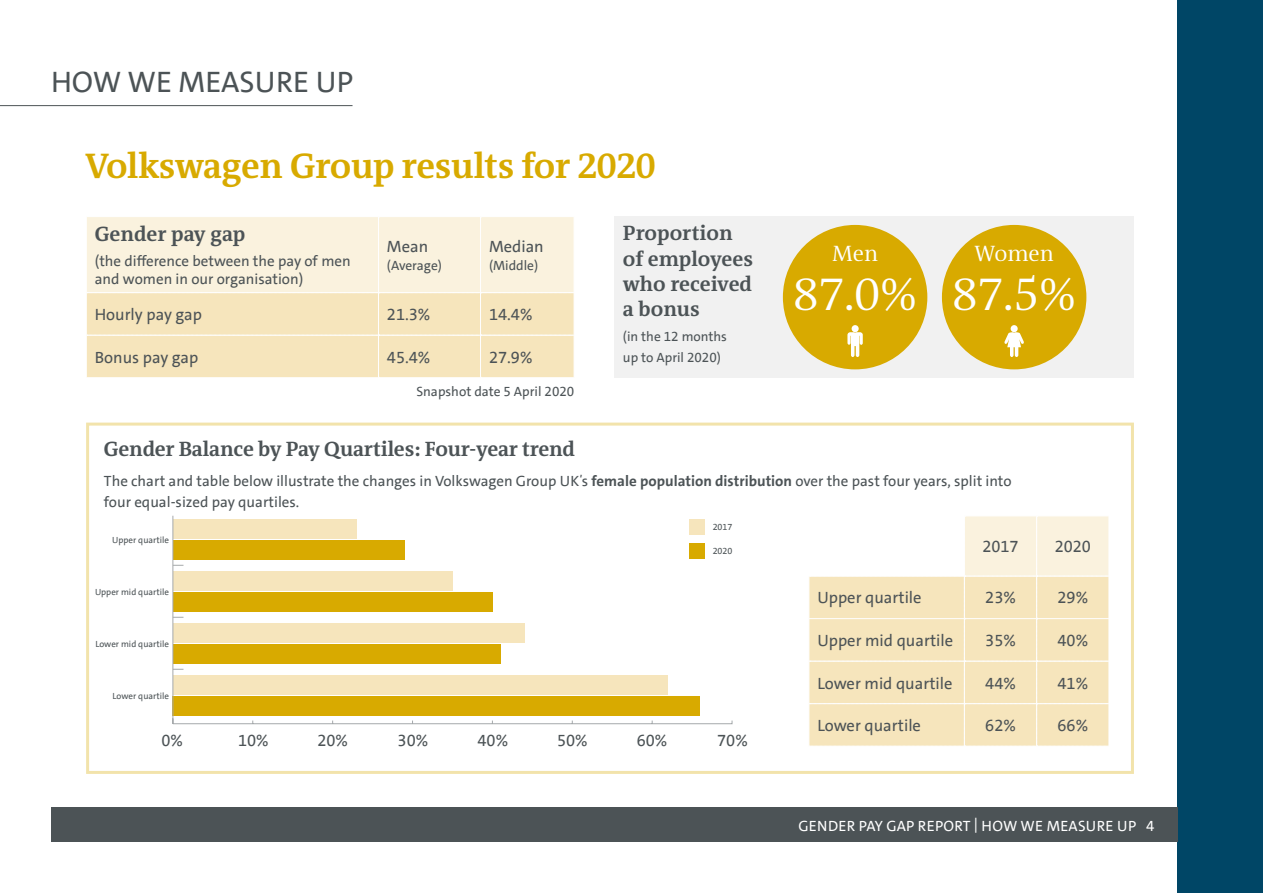
<style>
.page{position:relative;width:1263px;height:893px;background:#fff}
.page>*{position:absolute;margin:0;border:0;box-sizing:border-box;transform-origin:0 0}
.t1{font:46.35px "VWAG The Antiqua";color:#fff}
.t2{font:700 36px "VWAG The Antiqua";letter-spacing:-.01em;color:#d8aa00}
.t3{font:30px "VWAG The Sans";color:#4c5356}
.t4{font:22.5px "VWAG The Antiqua";color:#fff}
.t5{font:700 21px/25.2px "VWAG The Antiqua";letter-spacing:-.005em;color:#4c5356}
.t6{font:16.5px "VWAG The Sans";color:#4c5356}
.t7{font:15px/18px "VWAG The Sans";color:#4c5356}
.t8{font:15px "VWAG The Sans";letter-spacing:.02em;color:#fff}
.t9{font:13.5px/21px "VWAG The Sans";color:#4c5356}
.t10{font:9px "VWAG The Sans";color:#4c5356}
.s1{font-weight:700}
</style>
<div class="page">
<div style="left:1178px;top:0;width:85px;height:893px;background:#004666"></div>
<div style="left:51px;top:808px;width:1127px;height:34px;background:#4c5356"></div>
<svg style="left:87px;top:217px;width:487px;height:161px;background:#f8ebcd"></svg>
<div style="left:614px;top:216px;width:520px;height:162px;background:#f1f1f1"></div>
<div style="left:86px;top:423px;width:1048px;height:351px;border:3px solid #f2e3ab"></div>
<hr style="left:0;top:105px;width:352px;height:1px;background:#4c5356">
<svg style="left:809px;top:516px;width:300px;height:230px"></svg>
<div style="left:783px;top:225px;width:144px;height:144px;background:#d8aa00;border-radius:50%"></div>
<div style="left:942px;top:225px;width:144px;height:144px;background:#d8aa00;border-radius:50%"></div>
<svg style="left:847px;top:325px;width:16px;height:32px"></svg>
<svg style="left:1004px;top:325px;width:20px;height:32px"></svg>
<svg style="left:172px;top:515px;width:560px;height:209px"></svg>
<div style="left:689px;top:519px;width:15px;height:15px;background:#f6e5bc"></div>
<div style="left:689px;top:543px;width:15px;height:15px;background:#d8aa00"></div>
<h3 class="t3" style="left:51px;top:62px;width:304px">HOW WE MEASURE UP</h3>
<h2 class="t2" style="left:85px;top:143px;width:572px">Volkswagen Group results for 2020</h2>
<h3 class="t5" style="left:95px;top:221px;width:152px">Gender pay gap</h3>
<p class="t7" style="left:95px;top:252px;width:257px">(the difference between the pay of men and women in our organisation)</p>
<h3 class="t5" style="left:623px;top:221px;width:132px">Proportion of employees who received a bonus</h3>
<p class="t9" style="left:623px;top:326px;width:106px">(in the 12 months up to April 2020)</p>
<p class="t6" style="left:489px;top:236px;width:56px">Median</p>
<p class="t9" style="left:489px;top:255px;width:51px">(Middle)</p>
<p class="t6" style="left:387px;top:236px;width:43px">Mean</p>
<p class="t9" style="left:387px;top:255px;width:56px">(Average)</p>
<p class="t6" style="left:95px;top:304px;width:109px">Hourly pay gap</p>
<p class="t6" style="left:387px;top:304px;width:45px">21.3%</p>
<p class="t6" style="left:489px;top:304px;width:45px">14.4%</p>
<p class="t6" style="left:95px;top:346px;width:105px">Bonus pay gap</p>
<p class="t6" style="left:387px;top:346px;width:45px">45.4%</p>
<p class="t6" style="left:489px;top:346px;width:45px">27.9%</p>
<p class="t9" style="left:416px;top:381px;width:159px">Snapshot date 5 April 2020</p>
<h3 class="t4" style="left:832px;top:239px;width:47px">Men</h3>
<h3 class="t4" style="left:974px;top:239px;width:81px">Women</h3>
<h1 class="t1" style="left:793px;top:265px;width:284px">87.0% 87.5%</h1>
<h3 class="t5" style="left:104px;top:436px;width:473px">Gender Balance by Pay Quartiles: Four-year trend</h3>
<p class="t7" style="left:104px;top:471px;width:909px;line-height:21px">The chart and table below illustrate the changes in Volkswagen Group UK΄s <span class="s1">female population distribution</span> over the past four years, split into four equal-sized pay quartiles.</p>
<p class="t10" style="left:112px;top:534px;width:58px">Upper quartile</p>
<p class="t10" style="left:95px;top:586px;width:76px">Upper mid quartile</p>
<p class="t10" style="left:95px;top:638px;width:75px">Lower mid quartile</p>
<p class="t10" style="left:113px;top:690px;width:58px">Lower quartile</p>
<p class="t10" style="left:713px;top:521px;width:21px">2017</p>
<p class="t10" style="left:713px;top:545px;width:21px">2020</p>
<p class="t6" style="left:161px;top:730px;width:23px">0%</p>
<p class="t6" style="left:238px;top:730px;width:32px">10%</p>
<p class="t6" style="left:317px;top:730px;width:32px">20%</p>
<p class="t6" style="left:398px;top:730px;width:32px">30%</p>
<p class="t6" style="left:477px;top:730px;width:32px">40%</p>
<p class="t6" style="left:557px;top:730px;width:32px">50%</p>
<p class="t6" style="left:637px;top:730px;width:32px">60%</p>
<p class="t6" style="left:717px;top:730px;width:32px">70%</p>
<p class="t6" style="left:982px;top:536px;width:38px">2017</p>
<p class="t6" style="left:1055px;top:536px;width:38px">2020</p>
<p class="t6" style="left:817px;top:587px;width:106px">Upper quartile</p>
<p class="t6" style="left:985px;top:587px;width:32px">23%</p>
<p class="t6" style="left:1057px;top:587px;width:32px">29%</p>
<p class="t6" style="left:817px;top:630px;width:137px">Upper mid quartile</p>
<p class="t6" style="left:985px;top:630px;width:32px">35%</p>
<p class="t6" style="left:1057px;top:630px;width:32px">40%</p>
<p class="t6" style="left:817px;top:672px;width:137px">Lower mid quartile</p>
<p class="t6" style="left:985px;top:672px;width:32px">44%</p>
<p class="t6" style="left:1057px;top:672px;width:32px">41%</p>
<p class="t6" style="left:817px;top:715px;width:105px">Lower quartile</p>
<p class="t6" style="left:985px;top:715px;width:32px">62%</p>
<p class="t6" style="left:1057px;top:715px;width:32px">66%</p>
<p class="t8" style="left:798px;top:816px;width:358px">GENDER PAY GAP REPORT | HOW WE MEASURE UP 4</p>
</div>
